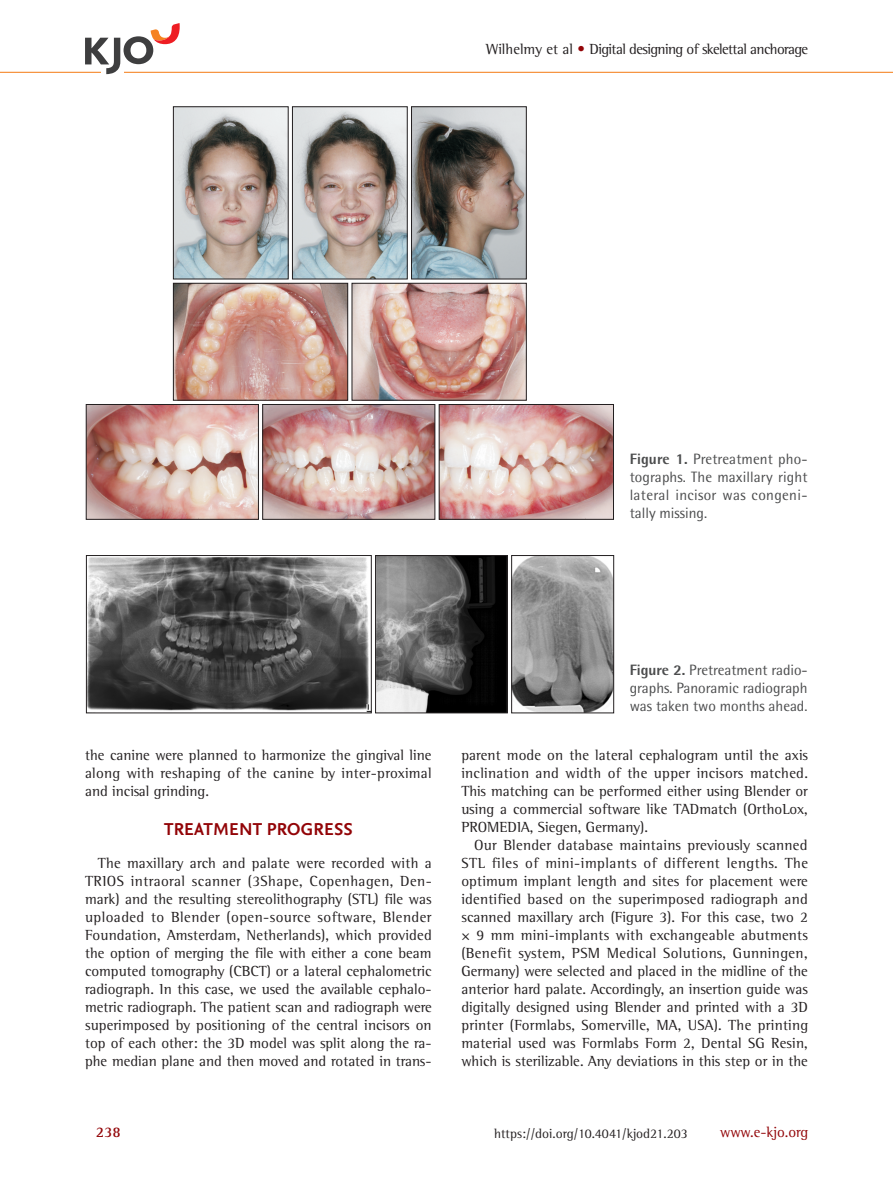
<style>
.page{position:relative;width:893px;height:1191px;background:#fff}
.page>*{position:absolute;margin:0;border:0;box-sizing:border-box;transform-origin:0 0}
.t1{font:700 18px "Nexus Sans Pro";letter-spacing:.01em;color:#920407}
.t2{font:15px/18px "Rotis Semi Serif Std";color:#231f20;text-align:justify}
.t3{font:15px/18px "Rotis Semi Sans Std";color:#4b4c4d;text-align:justify}
.t4{font:15px "Rotis Semi Serif Std";letter-spacing:-.04em;color:#231f20}
.t5{font:15px "Rotis Semi Serif Std";color:#920407}
.t6{font:700 15px "Rotis Semi Serif Std";color:#920407}
.t7{font:13.5px "Rotis Semi Serif Std";color:#231f20}
.s1{color:#920407}
.s2{font-weight:800}
</style>
<div class="page">
<hr style="left:0;top:72px;width:893px;height:1px;background:#f58220">
<svg style="left:85px;top:23px;width:95px;height:51px"></svg>
<img style="left:86px;top:106px;width:528px;height:414px">
<svg style="left:86px;top:555px;width:528px;height:158px;background:#676767"></svg>
<p class="t4" style="left:486px;top:40px;width:324px">Wilhelmy et al <span class="s1">•</span> Digital designing of skelettal anchorage</p>
<p class="t3" style="left:630px;top:450px;width:179px"><span class="s2">Figure 1.</span> Pretreatment pho&shy;tographs. The maxillary right lateral incisor was congeni&shy;tally missing.</p>
<p class="t2" style="left:85px;top:746px;width:348px">the canine were planned to harmonize the gingival line along with reshaping of the canine by inter-proximal and incisal grinding.</p>
<p class="t1" style="left:164px;top:815px;width:190px">TREATMENT PROGRESS</p>
<p class="t2" style="left:85px;top:854px;width:348px;text-indent:13px">The maxillary arch and palate were recorded with a TRIOS intraoral scanner (3Shape, Copenhagen, Den&shy;mark) and the resulting stereolithography (STL) file was uploaded to Blender (open-source software, Blender Foundation, Amsterdam, Netherlands), which provided the option of merging the file with either a cone beam computed tomography (CBCT) or a lateral cephalometric radiograph. In this case, we used the available cephalo&shy;metric radiograph. The patient scan and radiograph were superimposed by positioning of the central incisors on top of each other: the 3D model was split along the ra&shy;phe median plane and then moved and rotated in trans-</p>
<p class="t3" style="left:630px;top:661px;width:180px"><span class="s2">Figure 2.</span> Pretreatment radio&shy;graphs. Panoramic radiograph was taken two months ahead.</p>
<p class="t2" style="left:461px;top:746px;width:348px">parent mode on the lateral cephalogram until the axis inclination and width of the upper incisors matched.<br>This matching can be performed either using Blender or using a commercial software like TADmatch (OrthoLox, PROMEDIA, Siegen, Germany).</p>
<p class="t2" style="left:461px;top:836px;width:348px;text-indent:13px">Our Blender database maintains previously scanned STL files of mini-implants of different lengths. The optimum implant length and sites for placement were identified based on the superimposed radiograph and scanned maxillary arch (Figure 3). For this case, two 2 × 9 mm mini-implants with exchangeable abutments (Benefit system, PSM Medical Solutions, Gunningen, Germany) were selected and placed in the midline of the anterior hard palate. Accordingly, an insertion guide was digitally designed using Blender and printed with a 3D printer (Formlabs, Somerville, MA, USA). The printing material used was Formlabs Form 2, Dental SG Resin, which is sterilizable. Any deviations in this step or in the</p>
<p class="t6" style="left:96px;top:1122px;width:27px">238</p>
<p class="t7" style="left:494px;top:1125px;width:195px">https://doi.org/10.4041/kjod21.203</p>
<p class="t5" style="left:720px;top:1122px;width:90px">www.e-kjo.org</p>
</div>
